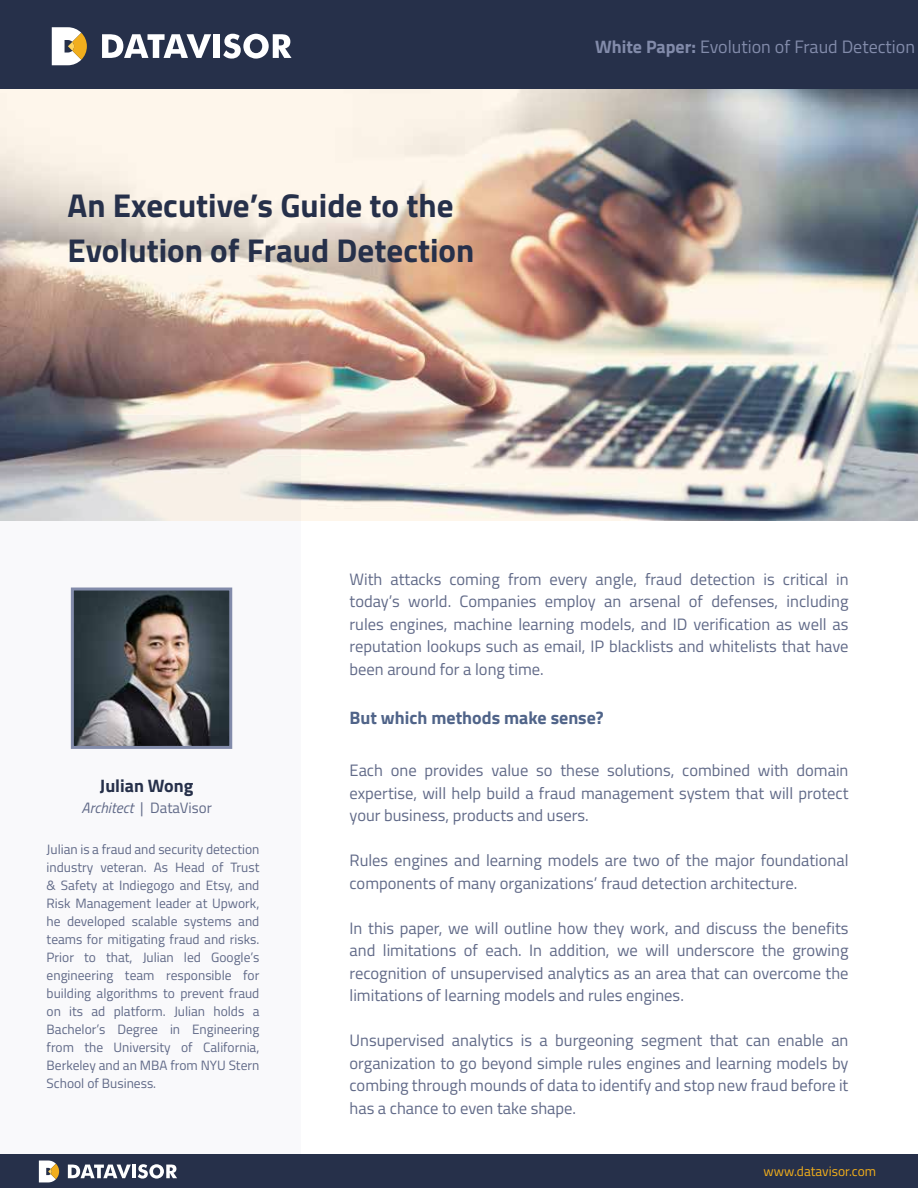
<style>
.page{position:relative;width:918px;height:1188px;background:#fff}
.page>*{position:absolute;margin:0;border:0;box-sizing:border-box;transform-origin:0 0}
.t1{font:700 33px/45px "Titillium Web";color:#26304a}
.t2{font:18px "Titillium Web";color:#828baa}
.t3{font:700 18px "Titillium Web";color:#506489}
.t4{font:700 18px "Titillium Web";color:#26304a}
.t5{font:16.5px/22.5px "Titillium Web";color:#616a88;text-align:justify}
.t6{font:15px "Titillium Web";color:#616a88}
.t7{font:13.5px/18px "Titillium Web";color:#616a88;text-align:justify}
.t8{font:13.5px "Titillium Web";color:#f3af1a}
.s1{font-weight:700}
.s2{font-style:italic}
</style>
<div class="page">
<img style="left:0;top:89px;width:918px;height:432px">
<div style="left:0;top:0;width:918px;height:89px;background:#26304a"></div>
<svg style="left:102px;top:34px;width:109px;height:24px"></svg>
<div style="left:213px;top:34px;width:7px;height:24px;background:#fff"></div>
<svg style="left:223px;top:34px;width:69px;height:25px"></svg>
<svg style="left:52px;top:27px;width:35px;height:38px"></svg>
<svg style="left:0;top:415px;width:301px;height:740px"></svg>
<div style="left:0;top:1155px;width:918px;height:33px;background:#26304a"></div>
<svg style="left:68px;top:1165px;width:63px;height:13px"></svg>
<hr style="left:132px;top:1165px;width:4px;height:13px;background:#fff">
<svg style="left:138px;top:1164px;width:39px;height:15px"></svg>
<svg style="left:39px;top:1161px;width:20px;height:21px"></svg>
<img style="left:75px;top:592px;width:153px;height:153px">
<div style="left:71px;top:588px;width:161px;height:161px;border:3px solid #828baa"></div>
<h1 class="t1" style="left:68px;top:181px;width:408px">An Executive’s Guide to the<br>Evolution of Fraud Detection</h1>
<p class="t2" style="left:595px;top:34px;width:321px"><span class="s1">White Paper:</span> Evolution of Fraud Detection</p>
<p class="t4" style="left:100px;top:771px;width:95px">Julian Wong</p>
<p class="t6" style="left:82px;top:796px;width:132px"><span class="s2">Architect</span> | DataVisor</p>
<p class="t7" style="left:47px;top:840px;width:214px">Julian is a fraud and security detection industry veteran. As Head of Trust &amp; Safety at Indiegogo and Etsy, and Risk Management leader at Upwork, he developed scalable systems and teams for mitigating fraud and risks.<br>Prior to that, Julian led Google’s engineering team responsible for building algorithms to prevent fraud on its ad platform. Julian holds a Bachelor’s Degree in Engineering from the University of California, Berkeley and an MBA from NYU Stern School of Business.</p>
<p class="t5" style="left:350px;top:567px;width:500px">With attacks coming from every angle, fraud detection is critical in today’s world. Companies employ an arsenal of defenses, including rules engines, machine learning models, and ID verification as well as reputation lookups such as email, IP blacklists and whitelists that have been around for a long time.</p>
<p class="t3" style="left:350px;top:704px;width:256px">But which methods make sense?</p>
<p class="t5" style="left:350px;top:758px;width:500px">Each one provides value so these solutions, combined with domain expertise, will help build a fraud management system that will protect your business, products and users.</p>
<p class="t5" style="left:350px;top:848px;width:501px">Rules engines and learning models are two of the major foundational components of many organizations’ fraud detection architecture.</p>
<p class="t5" style="left:350px;top:916px;width:501px">In this paper, we will outline how they work, and discuss the benefits and limitations of each. In addition, we will underscore the growing recognition of unsupervised analytics as an area that can overcome the limitations of learning models and rules engines.</p>
<p class="t5" style="left:350px;top:1028px;width:501px">Unsupervised analytics is a burgeoning segment that can enable an organization to go beyond simple rules engines and learning models by combing through mounds of data to identify and stop new fraud before it has a chance to even take shape.</p>
<p class="t8" style="left:764px;top:1161px;width:114px">www.datavisor.com</p>
</div>
